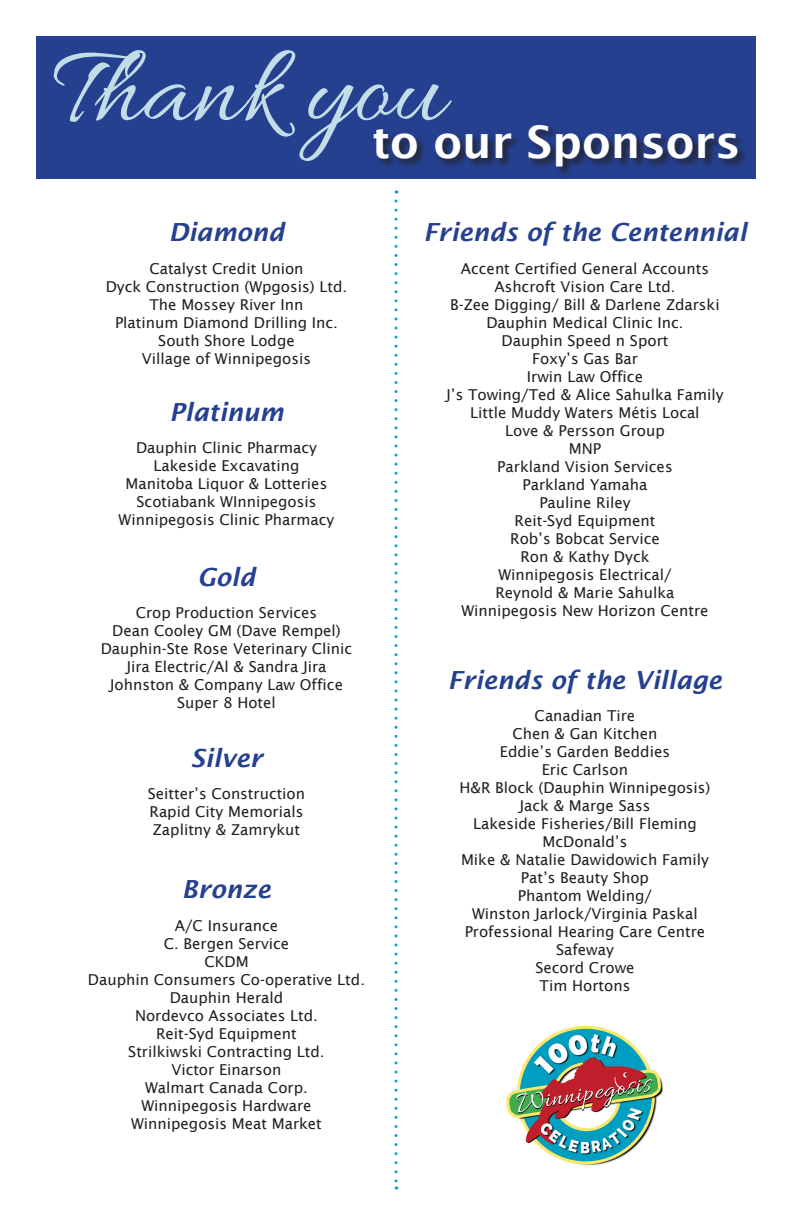
<style>
.page{position:relative;width:792px;height:1224px;background:#fff}
.page>*{position:absolute;margin:0;border:0;box-sizing:border-box;transform-origin:0 0}
.t1{font:114px "Allura";color:#c2dde8}
.t2{font:600 45px "Lucida Sans";color:#fff}
.t3{font:italic 600 25px "Lucida Sans";color:#25408f}
.t4{font:15px "Lucida Sans";color:#231f20}
</style>
<div class="page">
<div style="left:36px;top:36px;width:720px;height:143px;background:#25408f"></div>
<div style="left:373px;top:125px;width:375px;height:52px;background:#231f20;opacity:.75"></div>
<img style="left:506px;top:1025px;width:157px;height:141px">
<svg style="left:394px;top:201px;width:4px;height:989px"></svg>
<p class="t1" style="left:53px;top:26px;width:393px">Thank you</p>
<p class="t2" style="left:372px;top:117px;width:370px">to our Sponsors</p>
<p class="t3" style="left:169px;top:218px;width:117px">Diamond</p>
<p class="t4" style="left:149px;top:260px;width:156px">Catalyst Credit Union</p>
<p class="t4" style="left:106px;top:278px;width:243px">Dyck Construction (Wpgosis) Ltd.</p>
<p class="t4" style="left:149px;top:296px;width:156px">The Mossey River Inn</p>
<p class="t4" style="left:115px;top:314px;width:224px">Platinum Diamond Drilling Inc.</p>
<p class="t4" style="left:158px;top:332px;width:138px">South Shore Lodge</p>
<p class="t4" style="left:142px;top:350px;width:171px">Village of Winnipegosis</p>
<p class="t3" style="left:169px;top:398px;width:116px">Platinum</p>
<p class="t4" style="left:136px;top:440px;width:182px">Dauphin Clinic Pharmacy</p>
<p class="t4" style="left:154px;top:458px;width:147px">Lakeside Excavating</p>
<p class="t4" style="left:126px;top:476px;width:203px">Manitoba Liquor &amp; Lotteries</p>
<p class="t4" style="left:137px;top:494px;width:181px">Scotiabank WInnipegosis</p>
<p class="t4" style="left:119px;top:512px;width:217px">Winnipegosis Clinic Pharmacy</p>
<p class="t3" style="left:198px;top:563px;width:59px">Gold</p>
<p class="t4" style="left:136px;top:604px;width:183px">Crop Production Services</p>
<p class="t4" style="left:112px;top:622px;width:230px">Dean Cooley GM (Dave Rempel)</p>
<p class="t4" style="left:101px;top:640px;width:253px">Dauphin-Ste Rose Veterinary Clinic</p>
<p class="t4" style="left:126px;top:658px;width:202px">Jira Electric/Al &amp; Sandra Jira</p>
<p class="t4" style="left:110px;top:676px;width:235px">Johnston &amp; Company Law Office</p>
<p class="t4" style="left:177px;top:694px;width:100px">Super 8 Hotel</p>
<p class="t3" style="left:190px;top:744px;width:74px">Silver</p>
<p class="t4" style="left:148px;top:786px;width:159px">Seitter’s Construction</p>
<p class="t4" style="left:150px;top:804px;width:155px">Rapid City Memorials</p>
<p class="t4" style="left:153px;top:822px;width:149px">Zaplitny &amp; Zamrykut</p>
<p class="t3" style="left:182px;top:875px;width:91px">Bronze</p>
<p class="t4" style="left:175px;top:917px;width:105px">A/C Insurance</p>
<p class="t4" style="left:164px;top:935px;width:127px">C. Bergen Service</p>
<p class="t4" style="left:204px;top:953px;width:46px">CKDM</p>
<p class="t4" style="left:88px;top:971px;width:279px">Dauphin Consumers Co-operative Ltd.</p>
<p class="t4" style="left:170px;top:989px;width:115px">Dauphin Herald</p>
<p class="t4" style="left:135px;top:1007px;width:184px">Nordevco Associates Ltd.</p>
<p class="t4" style="left:156px;top:1025px;width:142px">Reit-Syd Equipment</p>
<p class="t4" style="left:128px;top:1043px;width:198px">Strilkiwski Contracting Ltd.</p>
<p class="t4" style="left:172px;top:1061px;width:111px">Victor Einarson</p>
<p class="t4" style="left:145px;top:1079px;width:164px">Walmart Canada Corp.</p>
<p class="t4" style="left:141px;top:1097px;width:172px">Winnipegosis Hardware</p>
<p class="t4" style="left:131px;top:1115px;width:192px">Winnipegosis Meat Market</p>
<p class="t3" style="left:423px;top:218px;width:325px">Friends of the Centennial</p>
<p class="t4" style="left:461px;top:260px;width:250px">Accent Certified General Accounts</p>
<p class="t4" style="left:494px;top:278px;width:183px">Ashcroft Vision Care Ltd.</p>
<p class="t4" style="left:450px;top:296px;width:271px">B-Zee Digging/ Bill &amp; Darlene Zdarski</p>
<p class="t4" style="left:486px;top:314px;width:199px">Dauphin Medical Clinic Inc.</p>
<p class="t4" style="left:502px;top:332px;width:168px">Dauphin Speed n Sport</p>
<p class="t4" style="left:532px;top:350px;width:107px">Foxy’s Gas Bar</p>
<p class="t4" style="left:527px;top:368px;width:118px">Irwin Law Office</p>
<p class="t4" style="left:446px;top:386px;width:279px">J’s Towing/Ted &amp; Alice Sahulka Family</p>
<p class="t4" style="left:470px;top:404px;width:231px">Little Muddy Waters Métis Local</p>
<p class="t4" style="left:505px;top:422px;width:161px">Love &amp; Persson Group</p>
<p class="t4" style="left:569px;top:440px;width:34px">MNP</p>
<p class="t4" style="left:497px;top:458px;width:177px">Parkland Vision Services</p>
<p class="t4" style="left:522px;top:476px;width:127px">Parkland Yamaha</p>
<p class="t4" style="left:539px;top:494px;width:93px">Pauline Riley</p>
<p class="t4" style="left:515px;top:512px;width:142px">Reit-Syd Equipment</p>
<p class="t4" style="left:510px;top:530px;width:151px">Rob’s Bobcat Service</p>
<p class="t4" style="left:520px;top:548px;width:131px">Ron &amp; Kathy Dyck</p>
<p class="t4" style="left:498px;top:566px;width:175px">Winnipegosis Electrical/</p>
<p class="t4" style="left:495px;top:584px;width:181px">Reynold &amp; Marie Sahulka</p>
<p class="t4" style="left:461px;top:602px;width:249px">Winnipegosis New Horizon Centre</p>
<p class="t3" style="left:448px;top:666px;width:276px">Friends of the Village</p>
<p class="t4" style="left:535px;top:707px;width:102px">Canadian Tire</p>
<p class="t4" style="left:513px;top:725px;width:146px">Chen &amp; Gan Kitchen</p>
<p class="t4" style="left:500px;top:743px;width:172px">Eddie’s Garden Beddies</p>
<p class="t4" style="left:542px;top:761px;width:88px">Eric Carlson</p>
<p class="t4" style="left:460px;top:779px;width:252px">H&amp;R Block (Dauphin Winnipegosis)</p>
<p class="t4" style="left:520px;top:797px;width:132px">Jack &amp; Marge Sass</p>
<p class="t4" style="left:473px;top:815px;width:225px">Lakeside Fisheries/Bill Fleming</p>
<p class="t4" style="left:543px;top:833px;width:86px">McDonald’s</p>
<p class="t4" style="left:461px;top:851px;width:249px">Mike &amp; Natalie Dawidowich Family</p>
<p class="t4" style="left:521px;top:869px;width:130px">Pat’s Beauty Shop</p>
<p class="t4" style="left:518px;top:887px;width:136px">Phantom Welding/</p>
<p class="t4" style="left:472px;top:905px;width:227px">Winston Jarlock/Virginia Paskal</p>
<p class="t4" style="left:465px;top:923px;width:242px">Professional Hearing Care Centre</p>
<p class="t4" style="left:556px;top:941px;width:59px">Safeway</p>
<p class="t4" style="left:535px;top:959px;width:101px">Secord Crowe</p>
<p class="t4" style="left:540px;top:977px;width:92px">Tim Hortons</p>
</div>
